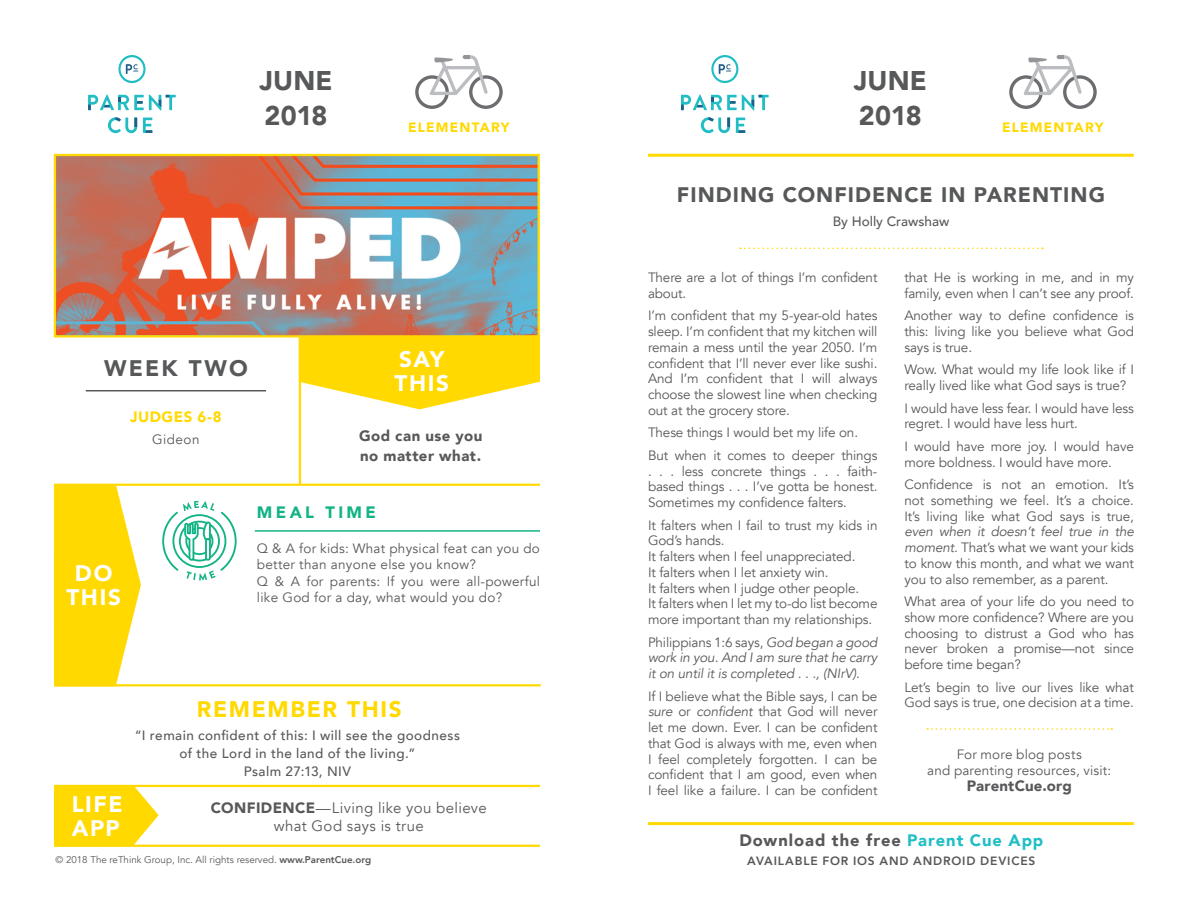
<style>
.page{position:relative;width:1188px;height:918px;background:#fff}
.page>*{position:absolute;margin:0;border:0;box-sizing:border-box;transform-origin:0 0}
.t1{font:900 27px/34.5px "Avenir";letter-spacing:.005em;color:#57585a}
.t2{font:900 22.5px/24px "Avenir";letter-spacing:.07em;color:#fff}
.t3{font:900 22.5px "Avenir";letter-spacing:.075em;color:#ffd900}
.t4{font:900 22.5px "Avenir";letter-spacing:.095em;color:#57585a}
.t5{font:900 21px "Avenir";letter-spacing:.05em;color:#57585a}
.t6{font:900 16.5px "Avenir";letter-spacing:.055em;color:#57585a}
.t7{font:900 16.5px "Avenir";letter-spacing:.2em;color:#12b385}
.t8{font:15px/18px "Avenir";letter-spacing:.025em;color:#57585a;text-align:center}
.t9{font:900 15px/19.5px "Avenir";letter-spacing:.03em;color:#57585a}
.t10{font:900 15px "Avenir";letter-spacing:.01em;color:#57585a}
.t11{font:900 15px "Avenir";letter-spacing:.03em;color:#ffd900}
.t12{font:13.5px/15.8px "Avenir";letter-spacing:-.01em;color:#57585a}
.t13{font:13.5px/16.5px "Avenir";letter-spacing:.02em;color:#57585a}
.t14{font:italic 13.5px/15.8px "Avenir";letter-spacing:-.01em;color:#57585a;text-align:justify}
.t15{font:500 13.5px/18px "Avenir";letter-spacing:.035em;color:#57585a;text-align:center}
.t16{font:13.5px/15.8px "Avenir";letter-spacing:.01em;color:#57585a;text-align:center}
.t17{font:900 13.5px "Avenir";letter-spacing:.09em;color:#ffd900}
.t18{font:500 13.5px "Avenir";color:#57585a}
.t19{font:800 12px "Avenir";letter-spacing:.07em;color:#57585a}
.t20{font:9.75px "Avenir";color:#57585a}
.s1{font-weight:900}
.s2{font-weight:800}
.s3{font-style:normal}
.s4{font-style:italic}
.s5{color:#20bec5}
</style>
<div class="page">
<hr style="left:299px;top:337px;width:2px;height:148px;background:#ffd900">
<svg style="left:54px;top:486px;width:87px;height:198px;background:#ffde24"></svg>
<svg style="left:301px;top:337px;width:239px;height:72px"></svg>
<hr style="left:54px;top:684px;width:487px;height:2px;background:#ffd900">
<hr style="left:54px;top:484px;width:486px;height:2px;background:#ffd900">
<hr style="left:54px;top:845px;width:486px;height:2px;background:#ffd900">
<hr style="left:54px;top:785px;width:486px;height:2px;background:#ffd900">
<svg style="left:54px;top:787px;width:105px;height:58px;background:#ffdd1e"></svg>
<svg style="left:415px;top:55px;width:88px;height:54px"></svg>
<hr style="left:86px;top:390px;width:180px;height:1px;background:#57585a">
<svg style="left:143px;top:118px;width:9px;height:15px"></svg>
<svg style="left:88px;top:95px;width:88px;height:15px"></svg>
<svg style="left:108px;top:117px;width:29px;height:16px"></svg>
<svg style="left:118px;top:55px;width:28px;height:28px"></svg>
<hr style="left:255px;top:530px;width:285px;height:2px;background:#12b385">
<svg style="left:162px;top:501px;width:75px;height:80px"></svg>
<img style="left:57px;top:157px;width:480px;height:177px">
<div style="left:54px;top:154px;width:486px;height:183px;border:2px solid #ffd900"></div>
<hr style="left:648px;top:154px;width:486px;height:3px;background:#ffd900">
<hr style="left:648px;top:822px;width:486px;height:3px;background:#ffd900">
<svg style="left:1009px;top:55px;width:88px;height:54px"></svg>
<svg style="left:927px;top:728px;width:185px;height:2px"></svg>
<svg style="left:740px;top:248px;width:303px;height:1px"></svg>
<svg style="left:736px;top:118px;width:9px;height:15px"></svg>
<svg style="left:681px;top:95px;width:88px;height:15px"></svg>
<svg style="left:701px;top:117px;width:29px;height:16px"></svg>
<svg style="left:711px;top:55px;width:27px;height:28px"></svg>
<h1 class="t1" style="left:259px;top:63px;width:75px">JUNE<br>2018</h1>
<p class="t17" style="left:408px;top:115px;width:103px">ELEMENTARY</p>
<h2 class="t2" style="left:395px;top:347px;width:56px">SAY<br>THIS</h2>
<h2 class="t4" style="left:104px;top:349px;width:145px">WEEK TWO</h2>
<p class="t11" style="left:130px;top:403px;width:93px">JUDGES 6-8</p>
<p class="t12" style="left:152px;top:432px;width:49px">Gideon</p>
<p class="t9" style="left:359px;top:426px;width:125px">God can use you no matter what.</p>
<h2 class="t2" style="left:66px;top:561px;width:56px;text-align:center">DO<br>THIS</h2>
<p class="t7" style="left:257px;top:498px;width:120px">MEAL TIME</p>
<p class="t13" style="left:257px;top:540px;width:285px">Q &amp; A for kids: What physical feat can you do better than anyone else you know?<br>Q &amp; A for parents: If you were all-powerful like God for a day, what would you do?</p>
<h2 class="t3" style="left:197px;top:690px;width:207px">REMEMBER THIS</h2>
<p class="t15" style="left:135px;top:726px;width:327px">“I remain confident of this: I will see the goodness of the Lord in the land of the living.”<br>Psalm 27:13, NIV</p>
<p class="t8" style="left:211px;top:799px;width:277px"><span class="s1">CONFIDENCE</span>—Living like you believe what God says is true</p>
<h2 class="t2" style="left:72px;top:792px;width:52px">LIFE<br>APP</h2>
<p class="t20" style="left:56px;top:854px;width:317px">© 2018 The reThink Group, Inc. All rights reserved. <span class="s2">www.ParentCue.org</span></p>
<h1 class="t1" style="left:854px;top:63px;width:75px">JUNE<br>2018</h1>
<p class="t17" style="left:1002px;top:115px;width:103px">ELEMENTARY</p>
<h3 class="t5" style="left:677px;top:176px;width:430px">FINDING CONFIDENCE IN PARENTING</h3>
<p class="t18" style="left:833px;top:209px;width:118px">By Holly Crawshaw</p>
<p class="t12" style="left:648px;top:270px;width:231px">There are a lot of things I’m confident about.</p>
<p class="t12" style="left:648px;top:308px;width:231px;text-align:justify">I’m confident that my 5-year-old hates sleep. I’m confident that my kitchen will remain a mess until the year 2050. I’m confident that I’ll never ever like sushi.<br>And I’m confident that I will always choose the slowest line when checking out at the grocery store.</p>
<p class="t12" style="left:648px;top:422px;width:231px;line-height:22.5px">These things I would bet my life on.<br>But when it comes to deeper things</p>
<p class="t12" style="left:648px;top:463px;width:231px;text-align:justify">. . . less concrete things . . . faith&shy;based things . . . I’ve gotta be honest.<br>Sometimes my confidence falters.</p>
<p class="t12" style="left:648px;top:517px;width:231px">It falters when I fail to trust my kids in God’s hands.<br>It falters when I feel unappreciated.<br>It falters when I let anxiety win.<br>It falters when I judge other people.<br>It falters when I let my to-do list become more important than my relationships.</p>
<p class="t14" style="left:648px;top:634px;width:231px"><span class="s3">Philippians 1:6 says,</span> God began a good work in you. And I am sure that he carry it on until it is completed . . ., (NIrV).</p>
<p class="t12" style="left:648px;top:688px;width:231px;text-align:justify">If I believe what the Bible says, I can be <span class="s4">sure</span> or <span class="s4">confident</span> that God will never let me down. Ever. I can be confident that God is always with me, even when I feel completely forgotten. I can be confident that I am good, even when I feel like a failure. I can be confident</p>
<p class="t12" style="left:904px;top:270px;width:231px">that He is working in me, and in my family, even when I can’t see any proof.</p>
<p class="t12" style="left:904px;top:308px;width:231px;text-align:justify">Another way to define confidence is this: living like you believe what God says is true.</p>
<p class="t12" style="left:904px;top:362px;width:231px">Wow. What would my life look like if I really lived like what God says is true?</p>
<p class="t12" style="left:904px;top:400px;width:231px">I would have less fear. I would have less regret. I would have less hurt.</p>
<p class="t12" style="left:904px;top:439px;width:231px">I would have more joy. I would have more boldness. I would have more.</p>
<p class="t12" style="left:904px;top:477px;width:231px;text-align:justify">Confidence is not an emotion. It’s not something we feel. It’s a choice.<br>It’s living like what God says is true,</p>
<p class="t12" style="left:904px;top:524px;width:231px;text-align:justify"><span class="s4">even when it doesn’t feel true in the moment.</span> That’s what we want your kids to know this month, and what we want you to also remember, as a parent.</p>
<p class="t12" style="left:904px;top:594px;width:231px;text-align:justify">What area of your life do you need to show more confidence? Where are you choosing to distrust a God who has never broken a promise—not since before time began?</p>
<p class="t12" style="left:904px;top:679px;width:231px">Let’s begin to live our lives like what<br>God says is true, one decision at a time.</p>
<p class="t16" style="left:927px;top:747px;width:186px">For more blog posts<br>and parenting resources, visit:</p>
<p class="t10" style="left:967px;top:772px;width:107px">ParentCue.org</p>
<p class="t6" style="left:739px;top:826px;width:305px">Download the free <span class="s5">Parent Cue App</span></p>
<p class="t19" style="left:747px;top:852px;width:290px">AVAILABLE FOR IOS AND ANDROID DEVICES</p>
</div>
